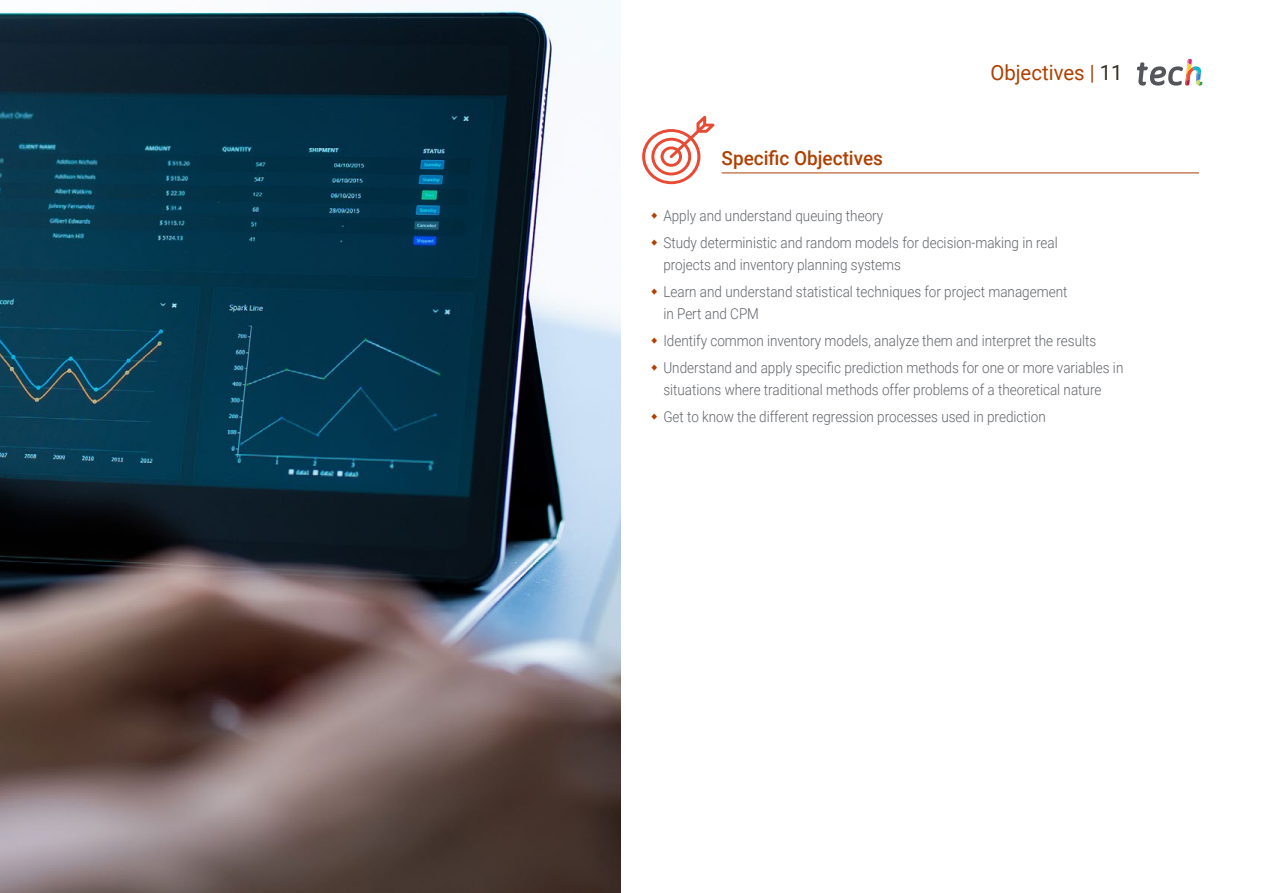
<style>
.page{position:relative;width:1263px;height:893px;background:#fff}
.page>*{position:absolute;margin:0;border:0;box-sizing:border-box;transform-origin:0 0}
.t1{font:21px "Roboto";color:#ae4000}
.t2{font:500 19.5px "Roboto";color:#ae4000}
.t3{font:300 15px/26.7px "Roboto";color:#61646a;scale:.9 1}
.s1{color:#312e20}
</style>
<div class="page">
<hr style="left:722px;top:173px;width:477px;height:1px;background:#ae4000">
<svg style="left:642px;top:116px;width:72px;height:68px"></svg>
<img style="left:0;top:1px;width:621px;height:892px">
<svg style="left:1137px;top:59px;width:65px;height:27px"></svg>
<h2 class="t2" style="left:722px;top:144px;width:163px">Specific Objectives</h2>
<h1 class="t1" style="left:990px;top:57px;width:134px">Objectives | <span class="s1">11</span></h1>
<p class="t3" style="left:663px;top:202px;width:440px">Apply and understand queuing theory<br>Study deterministic and random models for decision-making in real</p>
<p class="t3" style="left:663px;top:251px;width:450px">projects and inventory planning systems<br>Learn and understand statistical techniques for project management</p>
<p class="t3" style="left:663px;top:300px;width:513px">in Pert and CPM<br>Identify common inventory models, analyze them and interpret the results<br>Understand and apply specific prediction methods for one or more variables in</p>
<p class="t3" style="left:663px;top:376px;width:488px">situations where traditional methods offer problems of a theoretical nature<br>Get to know the different regression processes used in prediction</p>
</div>
